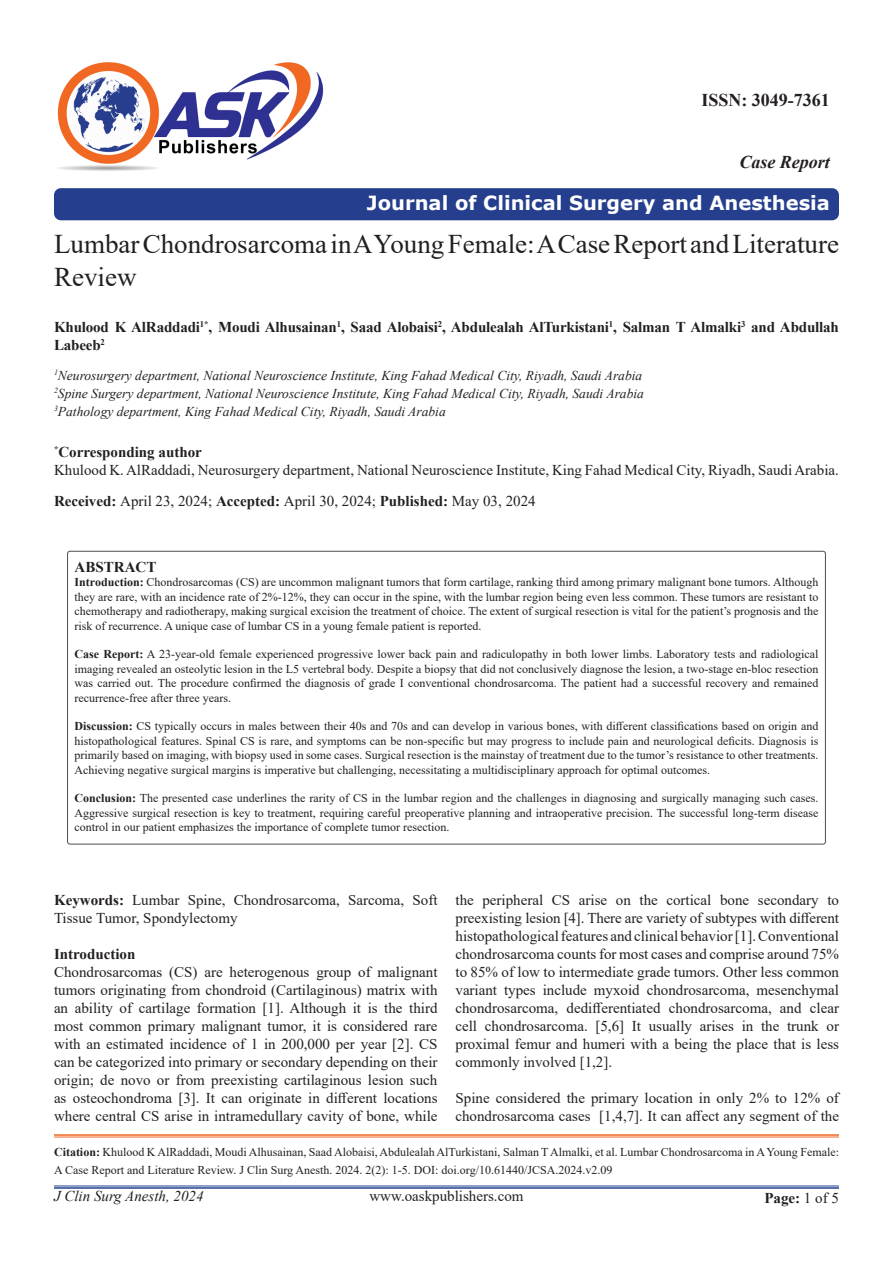
<style>
.page{position:relative;width:893px;height:1263px;background:#fff}
.page>*{position:absolute;margin:0;border:0;box-sizing:border-box;transform-origin:0 0}
.t1{font:27px/32.4px "Times New Roman";color:#231f20}
.t2{font:700 19.5px "Verdana";color:#fff}
.t3{font:700 18px "Times New Roman";color:#231f20}
.t4{font:italic 700 18px "Times New Roman";color:#231f20}
.t5{font:15px/18px "Times New Roman";color:#231f20}
.t6{font:700 15px/18px "Times New Roman";letter-spacing:-.01em;color:#231f20}
.t7{font:italic 15px "Times New Roman";color:#231f20}
.t8{font:italic 13.5px "Times New Roman";color:#231f20}
.t9{font:12px/14.4px "Times New Roman";color:#231f20;text-align:justify}
.s1{font-weight:700}
.s2{font-weight:400}
</style>
<div class="page">
<hr style="left:54px;top:1186px;width:785px;height:1px;background:#24418f">
<hr style="left:54px;top:1187px;width:785px;height:2px;background:#24418f">
<div style="left:54px;top:188px;width:785px;height:32px;background:#253f8e;border-radius:7px"></div>
<hr style="left:54px;top:1134px;width:785px;height:2px;background:#f06822">
<hr style="left:54px;top:1137px;width:785px;height:1px;background:#f06822">
<img style="left:57px;top:62px;width:267px;height:109px">
<p class="t3" style="left:701px;top:87px;width:130px">ISSN: 3049-7361</p>
<p class="t4" style="left:739px;top:150px;width:92px">Case Report</p>
<p class="t2" style="left:367px;top:189px;width:464px">Journal of Clinical Surgery and Anesthesia</p>
<p class="t1" style="left:54px;top:227px;width:786px">Lumbar Chondrosarcoma in A Young Female: A Case Report and Literature<br>Review</p>
<p class="t6" style="left:54px;top:317px;width:786px">Khulood K AlRaddadi<sup>1*</sup>, Moudi Alhusainan<sup>1</sup>, Saad Alobaisi<sup>2</sup>, Abdulealah AlTurkistani<sup>1</sup>, Salman T Almalki<sup>3</sup> and Abdullah<br>Labeeb<sup>2</sup></p>
<p class="t8" style="left:54px;top:366px;width:590px"><sup>1</sup>Neurosurgery department, National Neuroscience Institute, King Fahad Medical City, Riyadh, Saudi Arabia</p>
<p class="t8" style="left:54px;top:384px;width:591px"><sup>2</sup>Spine Surgery department, National Neuroscience Institute, King Fahad Medical City, Riyadh, Saudi Arabia</p>
<p class="t8" style="left:54px;top:402px;width:393px"><sup>3</sup>Pathology department, King Fahad Medical City, Riyadh, Saudi Arabia</p>
<p class="t6" style="left:54px;top:443px;width:149px"><sup>*</sup>Corresponding author</p>
<p class="t5" style="left:54px;top:461px;width:786px">Khulood K. AlRaddadi, Neurosurgery department, National Neuroscience Institute, King Fahad Medical City, Riyadh, Saudi Arabia.</p>
<p class="t5" style="left:54px;top:491px;width:483px"><span class="s1">Received:</span> April 23, 2024; <span class="s1">Accepted:</span> April 30, 2024; <span class="s1">Published:</span> May 03, 2024</p>
<p class="t6" style="left:75px;top:557px;width:83px">ABSTRACT</p>
<p class="t9" style="left:75px;top:575px;width:745px"><span class="s1">Introduction:</span> Chondrosarcomas (CS) are uncommon malignant tumors that form cartilage, ranking third among primary malignant bone tumors. Although they are rare, with an incidence rate of 2%-12%, they can occur in the spine, with the lumbar region being even less common. These tumors are resistant to chemotherapy and radiotherapy, making surgical excision the treatment of choice. The extent of surgical resection is vital for the patient’s prognosis and the risk of recurrence. A unique case of lumbar CS in a young female patient is reported.</p>
<p class="t9" style="left:75px;top:647px;width:745px"><span class="s1">Case Report:</span> A 23-year-old female experienced progressive lower back pain and radiculopathy in both lower limbs. Laboratory tests and radiological imaging revealed an osteolytic lesion in the L5 vertebral body. Despite a biopsy that did not conclusively diagnose the lesion, a two-stage en-bloc resection was carried out. The procedure confirmed the diagnosis of grade I conventional chondrosarcoma. The patient had a successful recovery and remained recurrence-free after three years.</p>
<p class="t9" style="left:75px;top:719px;width:745px"><span class="s1">Discussion:</span> CS typically occurs in males between their 40s and 70s and can develop in various bones, with different classifications based on origin and histopathological features. Spinal CS is rare, and symptoms can be non-specific but may progress to include pain and neurological deficits. Diagnosis is primarily based on imaging, with biopsy used in some cases. Surgical resection is the mainstay of treatment due to the tumor’s resistance to other treatments.<br>Achieving negative surgical margins is imperative but challenging, necessitating a multidisciplinary approach for optimal outcomes.</p>
<p class="t9" style="left:75px;top:791px;width:745px"><span class="s1">Conclusion:</span> The presented case underlines the rarity of CS in the lumbar region and the challenges in diagnosing and surgically managing such cases.<br>Aggressive surgical resection is key to treatment, requiring careful preoperative planning and intraoperative precision. The successful long-term disease control in our patient emphasizes the importance of complete tumor resection.</p>
<p class="t5" style="left:54px;top:890px;width:385px"><span class="s1">Keywords:</span> Lumbar Spine, Chondrosarcoma, Sarcoma, Soft<br>Tissue Tumor, Spondylectomy</p>
<p class="t6" style="left:54px;top:944px;width:83px">Introduction</p>
<p class="t5" style="left:54px;top:962px;width:385px;text-align:justify">Chondrosarcomas (CS) are heterogenous group of malignant tumors originating from chondroid (Cartilaginous) matrix with an ability of cartilage formation [1]. Although it is the third most common primary malignant tumor, it is considered rare with an estimated incidence of 1 in 200,000 per year [2]. CS can be categorized into primary or secondary depending on their origin; de novo or from preexisting cartilaginous lesion such as osteochondroma [3]. It can originate in different locations where central CS arise in intramedullary cavity of bone, while</p>
<p class="t5" style="left:455px;top:890px;width:385px;text-align:justify">the peripheral CS arise on the cortical bone secondary to preexisting lesion [4]. There are variety of subtypes with different histopathological features and clinical behavior [1]. Conventional chondrosarcoma counts for most cases and comprise around 75% to 85% of low to intermediate grade tumors. Other less common variant types include myxoid chondrosarcoma, mesenchymal chondrosarcoma, dedifferentiated chondrosarcoma, and clear cell chondrosarcoma. [5,6] It usually arises in the trunk or proximal femur and humeri with a being the place that is less commonly involved [1,2].</p>
<p class="t5" style="left:455px;top:1088px;width:385px">Spine considered the primary location in only 2% to 12% of chondrosarcoma cases [1,4,7]. It can affect any segment of the</p>
<p class="t9" style="left:54px;top:1143px;width:786px;line-height:18px"><span class="s1">Citation:</span> Khulood K AlRaddadi, Moudi Alhusainan, Saad Alobaisi, Abdulealah AlTurkistani, Salman T Almalki, et al. Lumbar Chondrosarcoma in A Young Female:<br>A Case Report and Literature Review. J Clin Surg Anesth. 2024. 2(2): 1-5. DOI: doi.org/10.61440/JCSA.2024.v2.09</p>
<p class="t6" style="left:764px;top:1188px;width:76px">Page: <span class="s2">1 of 5</span></p>
<p class="t7" style="left:54px;top:1186px;width:151px">J Clin Surg Anesth, 2024</p>
<p class="t5" style="left:369px;top:1187px;width:156px">www.oaskpublishers.com</p>
</div>
